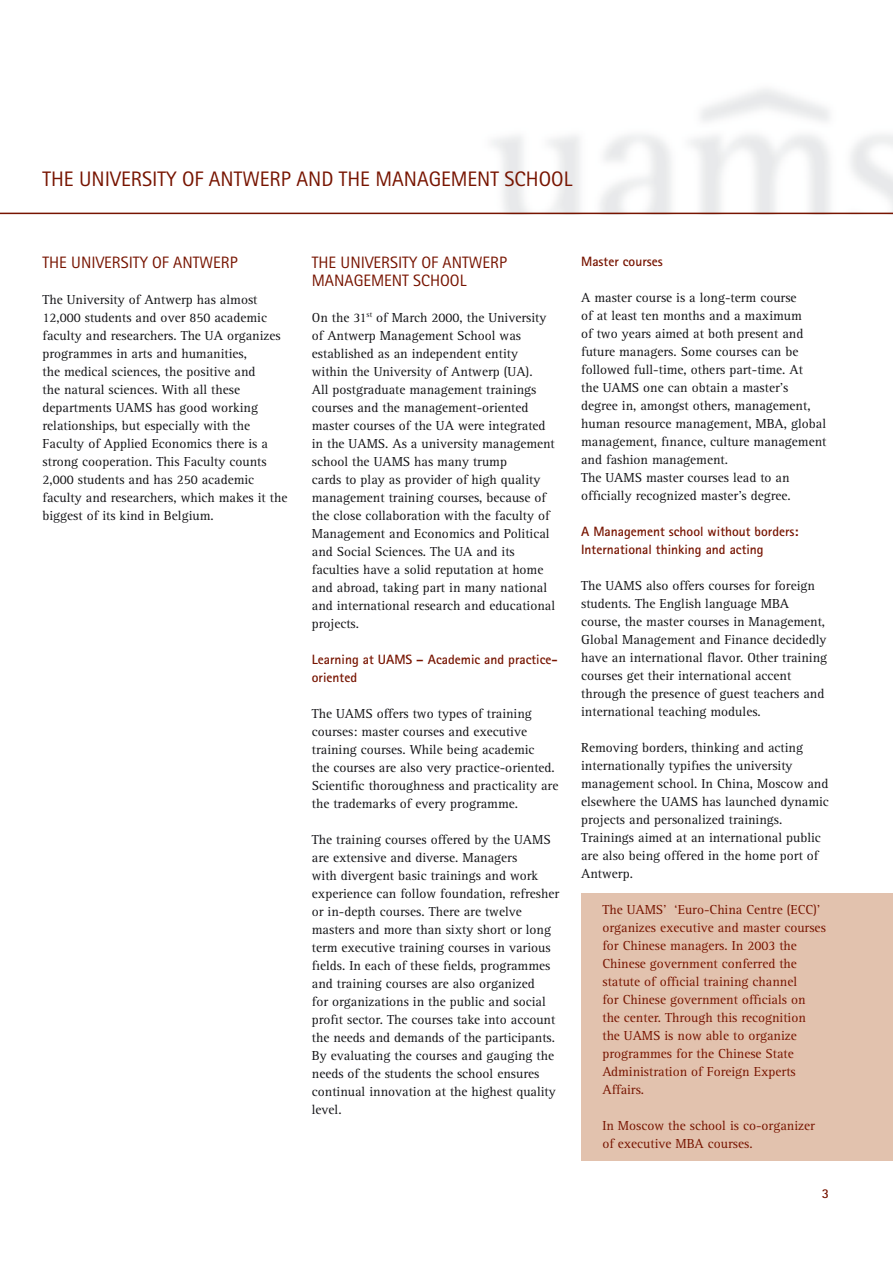
<style>
.page{position:relative;width:893px;height:1263px;background:#fff}
.page>*{position:absolute;margin:0;border:0;box-sizing:border-box;transform-origin:0 0}
.t1{font:21px "Rotis Sans Serif";color:#771400}
.body_titel{font:16.5px/18px "Rotis Sans Serif";color:#771400}
.t2{font:13.5px/18px "Rotis Serif";color:#151518}
.t3{font:13.5px/18px "Rotis Serif";color:#771400}
.body_tussentitel{font:700 13.5px/18px "Rotis Sans Serif";color:#771400}
</style>
<div class="page">
<div style="left:581px;top:893px;width:312px;height:268px;background:#e2c2ae"></div>
<hr style="left:0;top:213px;width:893px;height:1px;background:#771400">
<p class="t1" style="left:43px;top:167px;width:531px">THE UNIVERSITY OF ANTWERP AND THE MANAGEMENT SCHOOL</p>
<p class="body_titel" style="left:43px;top:253px;width:197px">THE UNIVERSITY OF ANTWERP</p>
<p class="t2" style="left:43px;top:291px;width:246px">The University of Antwerp has almost 12,000 students and over 850 academic faculty and researchers. The UA organizes programmes in arts and humanities,<br>the medical sciences, the positive and<br>the natural sciences. With all these departments UAMS has good working relationships, but especially with the Faculty of Applied Economics there is a strong cooperation. This Faculty counts 2,000 students and has 250 academic faculty and researchers, which makes it the biggest of its kind in Belgium.</p>
<p class="body_titel" style="left:312px;top:253px;width:197px">THE UNIVERSITY OF ANTWERP<br>MANAGEMENT SCHOOL</p>
<p class="t2" style="left:312px;top:309px;width:245px">On the 31<sup>st</sup> of March 2000, the University of Antwerp Management School was established as an independent entity within the University of Antwerp (UA).<br>All postgraduate management trainings courses and the management-oriented master courses of the UA were integrated in the UAMS. As a university management school the UAMS has many trump<br>cards to play as provider of high quality management training courses, because of the close collaboration with the faculty of Management and Economics and Political and Social Sciences. The UA and its faculties have a solid reputation at home and abroad, taking part in many national and international research and educational projects.</p>
<p class="body_tussentitel" style="left:312px;top:650px;width:247px">Learning at UAMS – Academic and practice&shy;oriented</p>
<p class="t2" style="left:312px;top:705px;width:248px">The UAMS offers two types of training courses: master courses and executive training courses. While being academic<br>the courses are also very practice-oriented.<br>Scientific thoroughness and practicality are the trademarks of every programme.</p>
<p class="t2" style="left:312px;top:831px;width:249px">The training courses offered by the UAMS are extensive and diverse. Managers<br>with divergent basic trainings and work experience can follow foundation, refresher or in-depth courses. There are twelve masters and more than sixty short or long term executive training courses in various fields. In each of these fields, programmes and training courses are also organized<br>for organizations in the public and social profit sector. The courses take into account the needs and demands of the participants.<br>By evaluating the courses and gauging the needs of the students the school ensures continual innovation at the highest quality level.</p>
<p class="body_tussentitel" style="left:581px;top:252px;width:83px">Master courses</p>
<p class="t2" style="left:581px;top:289px;width:247px">A master course is a long-term course<br>of at least ten months and a maximum<br>of two years aimed at both present and future managers. Some courses can be followed full-time, others part-time. At<br>the UAMS one can obtain a master’s degree in, amongst others, management, human resource management, MBA, global management, finance, culture management and fashion management.</p>
<p class="t2" style="left:581px;top:469px;width:211px">The UAMS master courses lead to an officially recognized master’s degree.</p>
<p class="body_tussentitel" style="left:581px;top:522px;width:219px">A Management school without borders:<br>International thinking and acting</p>
<p class="t2" style="left:581px;top:577px;width:248px">The UAMS also offers courses for foreign students. The English language MBA course, the master courses in Management, Global Management and Finance decidedly have an international flavor. Other training courses get their international accent through the presence of guest teachers and international teaching modules.</p>
<p class="t2" style="left:581px;top:739px;width:249px">Removing borders, thinking and acting internationally typifies the university management school. In China, Moscow and elsewhere the UAMS has launched dynamic projects and personalized trainings.<br>Trainings aimed at an international public are also being offered in the home port of Antwerp.</p>
<p class="t3" style="left:602px;top:901px;width:225px">The UAMS’ ‘Euro-China Centre (ECC)’ organizes executive and master courses for Chinese managers. In 2003 the Chinese government conferred the statute of official training channel<br>for Chinese government officials on the center. Through this recognition the UAMS is now able to organize programmes for the Chinese State Administration of Foreign Experts Affairs.</p>
<p class="t3" style="left:602px;top:1117px;width:214px">In Moscow the school is co-organizer of executive MBA courses.</p>
<p class="body_tussentitel" style="left:822px;top:1184px;width:9px">3</p>
</div>
